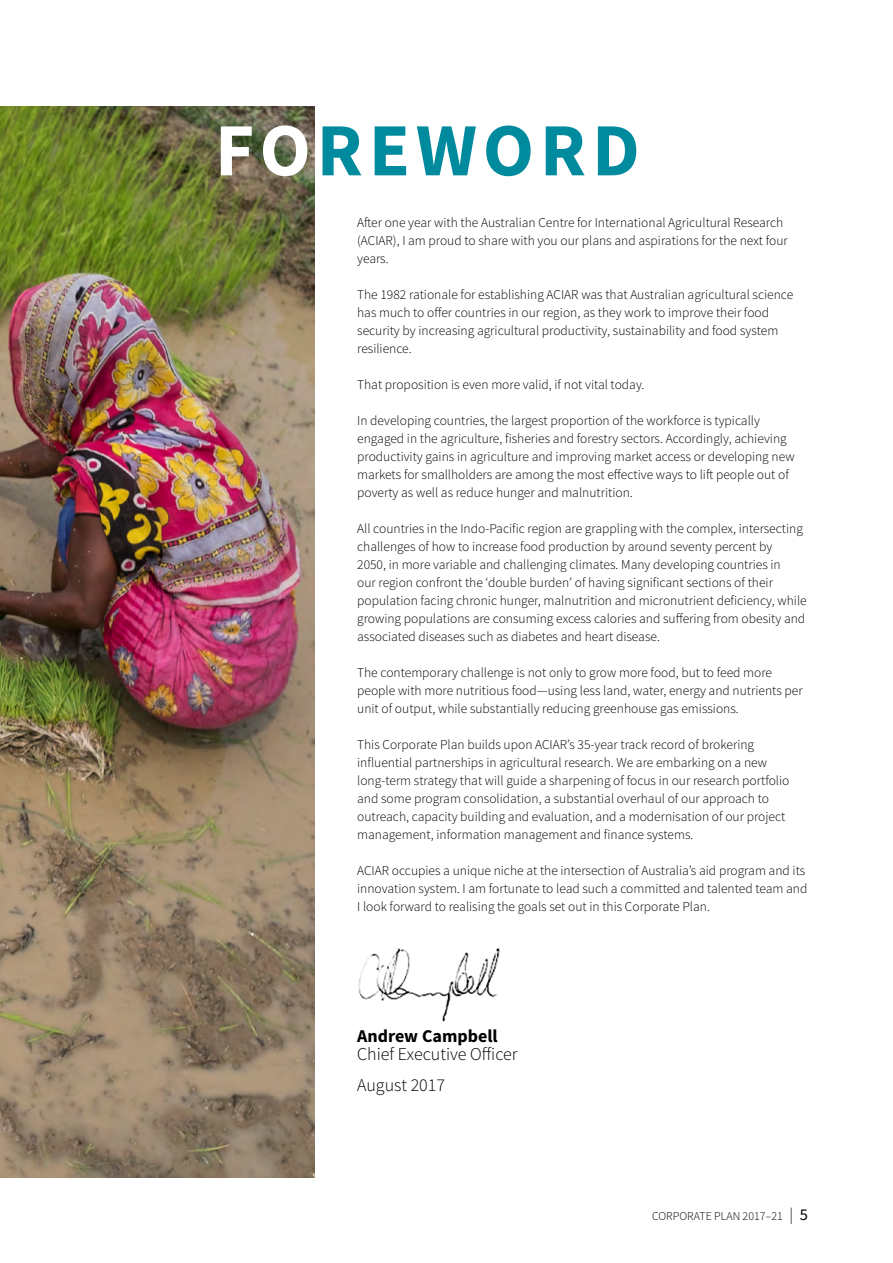
<style>
.page{position:relative;width:893px;height:1263px;background:#fff}
.page>*{position:absolute;margin:0;border:0;box-sizing:border-box;transform-origin:0 0}
.t1{font:700 75px "Source Sans Pro";letter-spacing:.08em;color:#008a9e}
.t2{font:300 18px/31.2px "Source Sans Pro";color:#000}
.t3{font:700 18px "Source Sans Pro";color:#000}
.t4{font:300 13.5px/18px "Source Sans Pro";color:#000}
.t5{font:300 12px "Source Sans Pro";color:#000}
.s1{color:#fff}
.s2{font-size:16.5px}
.s3{font-weight:400;font-size:16.5px}
</style>
<div class="page">
<img style="left:358px;top:948px;width:142px;height:74px">
<img style="left:0;top:106px;width:314px;height:1072px">
<h1 class="t1" style="left:215px;top:102px;width:426px"><span class="s1">FO</span>REWORD</h1>
<p class="t4" style="left:357px;top:214px;width:432px">After one year with the Australian Centre for International Agricultural Research (ACIAR), I am proud to share with you our plans and aspirations for the next four years.</p>
<p class="t4" style="left:357px;top:286px;width:438px">The 1982 rationale for establishing ACIAR was that Australian agricultural science has much to offer countries in our region, as they work to improve their food security by increasing agricultural productivity, sustainability and food system resilience.</p>
<p class="t4" style="left:357px;top:376px;width:289px">That proposition is even more valid, if not vital today.</p>
<p class="t4" style="left:357px;top:412px;width:439px">In developing countries, the largest proportion of the workforce is typically engaged in the agriculture, fisheries and forestry sectors. Accordingly, achieving productivity gains in agriculture and improving market access or developing new markets for smallholders are among the most effective ways to lift people out of poverty as well as reduce hunger and malnutrition.</p>
<p class="t4" style="left:357px;top:520px;width:451px">All countries in the Indo-Pacific region are grappling with the complex, intersecting challenges of how to increase food production by around seventy percent by<br>2050, in more variable and challenging climates. Many developing countries in<br>our region confront the ‘double burden’ of having significant sections of their population facing chronic hunger, malnutrition and micronutrient deficiency, while growing populations are consuming excess calories and suffering from obesity and associated diseases such as diabetes and heart disease.</p>
<p class="t4" style="left:357px;top:664px;width:447px">The contemporary challenge is not only to grow more food, but to feed more people with more nutritious food—using less land, water, energy and nutrients per unit of output, while substantially reducing greenhouse gas emissions.</p>
<p class="t4" style="left:357px;top:736px;width:434px">This Corporate Plan builds upon ACIAR’s 35-year track record of brokering influential partnerships in agricultural research. We are embarking on a new long-term strategy that will guide a sharpening of focus in our research portfolio and some program consolidation, a substantial overhaul of our approach to outreach, capacity building and evaluation, and a modernisation of our project management, information management and finance systems.</p>
<p class="t4" style="left:357px;top:862px;width:452px">ACIAR occupies a unique niche at the intersection of Australia’s aid program and its innovation system. I am fortunate to lead such a committed and talented team and<br>I look forward to realising the goals set out in this Corporate Plan.</p>
<h2 class="t3" style="left:357px;top:1024px;width:142px">Andrew Campbell</h2>
<h2 class="t2" style="left:357px;top:1038px;width:162px">Chief Executive Officer<br>August 2017</h2>
<p class="t5" style="left:652px;top:1209px;width:157px">CORPORATE PLAN 2017–21 <span class="s2">|</span> <span class="s3">5</span></p>
</div>
